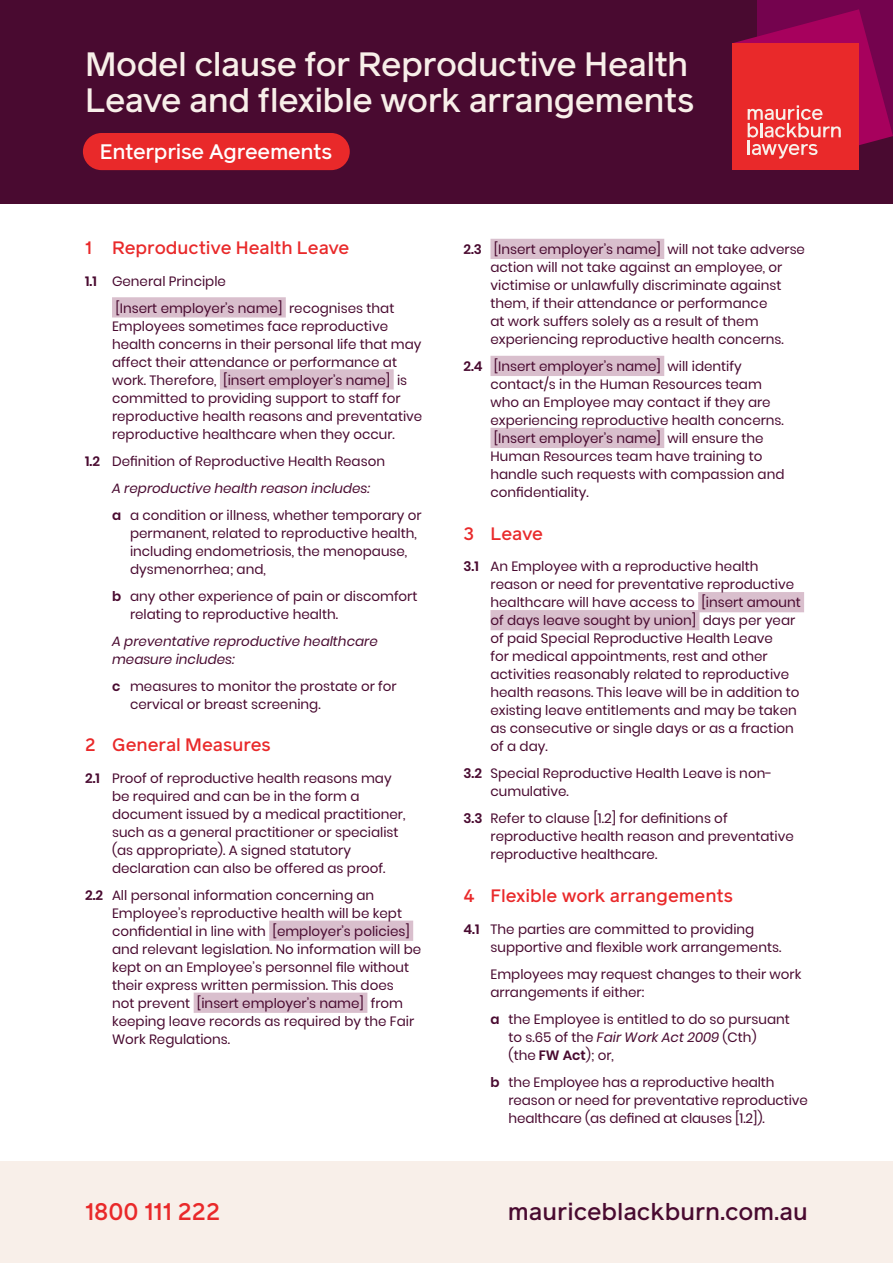
<style>
.page{position:relative;width:893px;height:1263px;background:#fff}
.page>*{position:absolute;margin:0;border:0;box-sizing:border-box;transform-origin:0 0}
.Document_title__28_5pt__Warm_White{font:500 33.75px/36px "Reader Pro";letter-spacing:-.02em;color:#f8efe9}
.t1{font:500 24px "Reader Pro";color:#490a30}
.t2{font:500 24px "Reader Pro";color:#e9292a}
.Document_location__subhead{font:500 21px "Reader Pro";letter-spacing:-.015em;color:#fff}
.Subhead_1{font:500 18px "Reader Pro";letter-spacing:-.005em;color:#e9292a}
.Body_copy__9_12pt{font:13.5px/18px "Poppins";color:#490a30}
.Body_copy_with_indent{font:13.5px/18px "Poppins";color:#490a30}
.Body_copy_with_indent-2{font:italic 13.5px/18px "Poppins";color:#490a30}
.s1{font-weight:600}
.s2{font-style:italic}
</style>
<div class="page">
<div style="left:0;top:1161px;width:893px;height:102px;background:#f8efe9"></div>
<div style="left:0;top:0;width:893px;height:204px;background:#490a30"></div>
<div style="left:757px;top:0;width:136px;height:136px;background:#74034e"></div>
<svg style="left:732px;top:9px;width:161px;height:161px"></svg>
<div style="left:112px;top:297px;width:174px;height:20px;background:#d9bfcd"></div>
<div style="left:220px;top:369px;width:174px;height:20px;background:#d9bfcd"></div>
<div style="left:269px;top:920px;width:144px;height:21px;background:#d9bfcd"></div>
<div style="left:194px;top:992px;width:173px;height:21px;background:#d9bfcd"></div>
<div style="left:490px;top:239px;width:174px;height:20px;background:#d9bfcd"></div>
<div style="left:490px;top:356px;width:174px;height:20px;background:#d9bfcd"></div>
<div style="left:490px;top:428px;width:174px;height:20px;background:#d9bfcd"></div>
<div style="left:698px;top:592px;width:106px;height:20px;background:#d9bfcd"></div>
<div style="left:490px;top:610px;width:209px;height:20px;background:#d9bfcd"></div>
<div style="left:83px;top:133px;width:267px;height:37px;background:#e9292a;border-radius:19px"></div>
<p class="Document_title__28_5pt__Warm_White" style="left:85px;top:45px;width:611px">Model clause for Reproductive Health<br>Leave and flexible work arrangements</p>
<p class="Document_location__subhead" style="left:100px;top:137px;width:234px">Enterprise Agreements</p>
<p class="Subhead_1" style="left:85px;top:236px;width:266px">1 Reproductive Health Leave</p>
<p class="Body_copy__9_12pt" style="left:85px;top:272px;width:142px"><span class="s1">1.1</span> General Principle</p>
<p class="Body_copy_with_indent" style="left:112px;top:299px;width:312px">[Insert employer’s name] recognises that Employees sometimes face reproductive health concerns in their personal life that may affect their attendance or performance at work. Therefore, [insert employer’s name] is committed to providing support to staff for reproductive health reasons and preventative reproductive healthcare when they occur.</p>
<p class="Body_copy__9_12pt" style="left:85px;top:452px;width:302px"><span class="s1">1.2</span> Definition of Reproductive Health Reason</p>
<p class="Body_copy_with_indent-2" style="left:112px;top:479px;width:259px">A reproductive health reason includes:</p>
<p class="Body_copy_with_indent" style="left:130px;top:506px;width:293px;text-indent:-18px"><span class="s1">a</span> a condition or illness, whether temporary or permanent, related to reproductive health, including endometriosis, the menopause, dysmenorrhea; and,</p>
<p class="Body_copy_with_indent" style="left:130px;top:587px;width:289px;text-indent:-18px"><span class="s1">b</span> any other experience of pain or discomfort relating to reproductive health.</p>
<p class="Body_copy_with_indent-2" style="left:112px;top:632px;width:267px">A preventative reproductive healthcare measure includes:</p>
<p class="Body_copy_with_indent" style="left:130px;top:677px;width:268px;text-indent:-18px"><span class="s1">c</span> measures to monitor the prostate or for cervical or breast screening.</p>
<p class="Subhead_1" style="left:85px;top:733px;width:187px">2 General Measures</p>
<p class="Body_copy__9_12pt" style="left:112px;top:769px;width:295px;text-indent:-27px"><span class="s1">2.1</span> Proof of reproductive health reasons may be required and can be in the form a document issued by a medical practitioner, such as a general practitioner or specialist (as appropriate). A signed statutory declaration can also be offered as proof.</p>
<p class="Body_copy__9_12pt" style="left:112px;top:886px;width:311px;text-indent:-27px"><span class="s1">2.2</span> All personal information concerning an Employee’s reproductive health will be kept confidential in line with [employer’s policies] and relevant legislation. No information will be kept on an Employee’s personnel file without their express written permission. This does<br>not prevent [insert employer’s name] from keeping leave records as required by the Fair Work Regulations.</p>
<p class="Body_copy__9_12pt" style="left:490px;top:240px;width:316px;text-indent:-27px"><span class="s1">2.3</span> [Insert employer’s name] will not take adverse action will not take against an employee, or victimise or unlawfully discriminate against them, if their attendance or performance<br>at work suffers solely as a result of them experiencing reproductive health concerns.</p>
<p class="Body_copy__9_12pt" style="left:490px;top:357px;width:295px;text-indent:-27px"><span class="s1">2.4</span> [Insert employer’s name] will identify contact/s in the Human Resources team who an Employee may contact if they are experiencing reproductive health concerns. [Insert employer’s name] will ensure the Human Resources team have training to handle such requests with compassion and confidentiality.</p>
<p class="Subhead_1" style="left:463px;top:521px;width:81px">3 Leave</p>
<p class="Body_copy__9_12pt" style="left:490px;top:558px;width:312px;text-indent:-27px"><span class="s1">3.1</span> An Employee with a reproductive health reason or need for preventative reproductive healthcare will have access to [insert amount of days leave sought by union] days per year of paid Special Reproductive Health Leave<br>for medical appointments, rest and other activities reasonably related to reproductive health reasons. This leave will be in addition to existing leave entitlements and may be taken as consecutive or single days or as a fraction of a day.</p>
<p class="Body_copy__9_12pt" style="left:490px;top:765px;width:283px;text-indent:-27px"><span class="s1">3.2</span> Special Reproductive Health Leave is non&shy;cumulative.</p>
<p class="Body_copy__9_12pt" style="left:490px;top:810px;width:305px;text-indent:-27px"><span class="s1">3.3</span> Refer to clause [1.2] for definitions of reproductive health reason and preventative reproductive healthcare.</p>
<p class="Subhead_1" style="left:463px;top:884px;width:271px">4 Flexible work arrangements</p>
<p class="Body_copy__9_12pt" style="left:490px;top:920px;width:292px;text-indent:-27px"><span class="s1">4.1</span> The parties are committed to providing supportive and flexible work arrangements.</p>
<p class="Body_copy_with_indent" style="left:490px;top:965px;width:312px">Employees may request changes to their work arrangements if either:</p>
<p class="Body_copy_with_indent" style="left:508px;top:1010px;width:283px;text-indent:-18px"><span class="s1">a</span> the Employee is entitled to do so pursuant to s.65 of the <span class="s2">Fair Work Act 2009</span> (Cth)<br>(the <span class="s1">FW Act</span>); or,</p>
<p class="Body_copy_with_indent" style="left:508px;top:1073px;width:301px;text-indent:-18px"><span class="s1">b</span> the Employee has a reproductive health reason or need for preventative reproductive healthcare (as defined at clauses [1.2]).</p>
<h2 class="t2" style="left:85px;top:1196px;width:137px">1800 111 222</h2>
<h2 class="t1" style="left:508px;top:1196px;width:302px">mauriceblackburn.com.au</h2>
</div>
